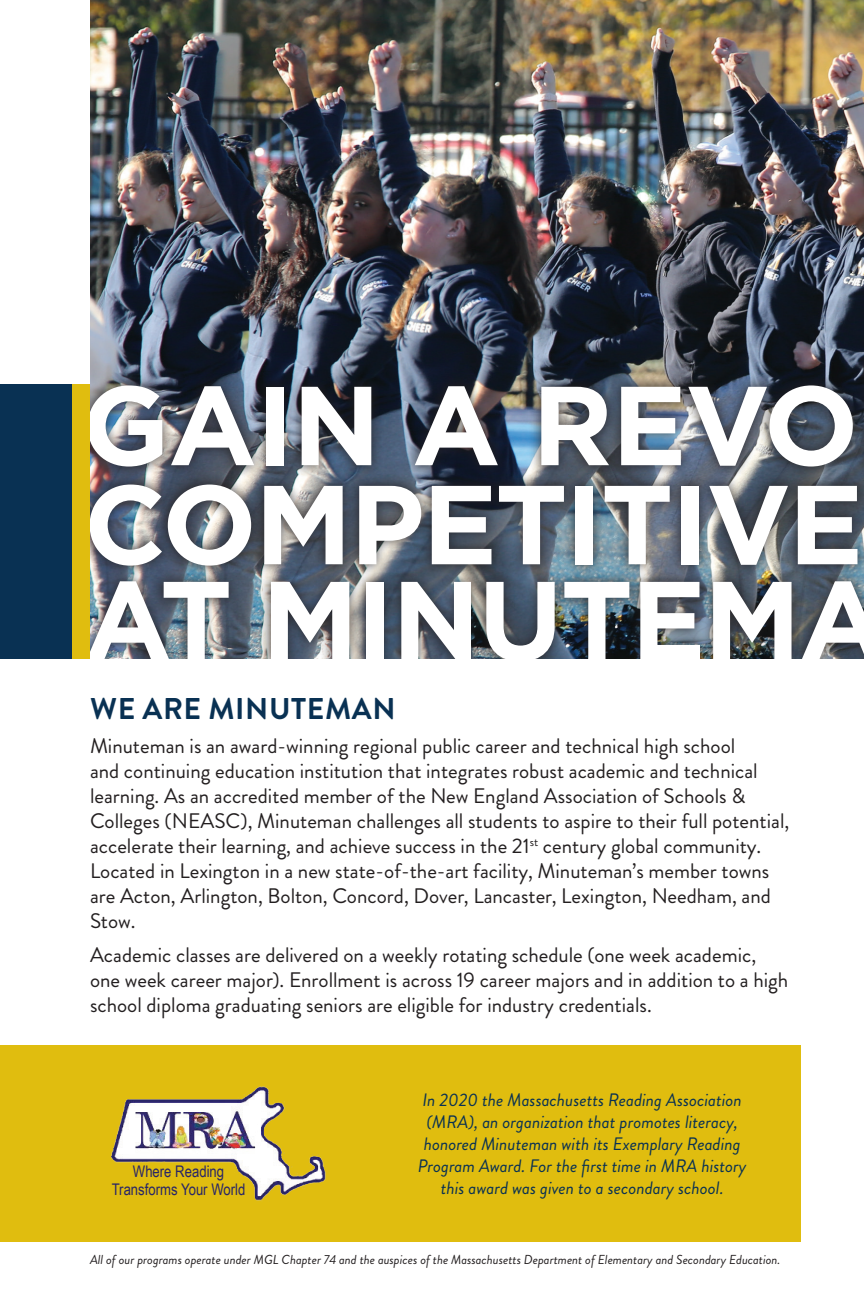
<style>
.page{position:relative;width:864px;height:1296px;background:#fff}
.page>*{position:absolute;margin:0;border:0;box-sizing:border-box;transform-origin:0 0}
.t1{font:700 112px/96px "Gotham";letter-spacing:-.02em;color:#fff}
.t2{font:700 30px "Brandon Grotesque";letter-spacing:.02em;color:#093153}
.t3{font:21px/25px "Brandon Grotesque";color:#231f20}
.t4{font:italic 18px/22px "Brandon Grotesque";color:#093153;text-align:center}
.t5{font:16px/17.6px "Arial Narrow";color:#282568;text-align:center}
.t6{font:italic 13px "Brandon Grotesque";color:#231f20}
</style>
<div class="page">
<div style="left:0;top:1045px;width:801px;height:197px;background:#e0bd0f"></div>
<img style="left:90px;top:0;width:774px;height:372px">
<div style="left:75px;top:471px;width:789px;height:204px;background:#231f20;opacity:.75"></div>
<div style="left:75px;top:372px;width:789px;height:107px;background:#231f20;opacity:.75"></div>
<div style="left:0;top:384px;width:90px;height:291px;background:#e0bd0f"></div>
<div style="left:0;top:384px;width:72px;height:291px;background:#093153"></div>
<div style="left:0;top:659px;width:864px;height:41px;background:#fff"></div>
<img style="left:111px;top:1086px;width:216px;height:115px">
<p class="t1" style="left:82px;top:377px;width:779px">GAIN A REVO</p>
<p class="t1" style="left:84px;top:476px;width:805px">COMPETITIVE<br>AT MINUTEMA</p>
<p class="t2" style="left:90px;top:688px;width:307px">WE ARE MINUTEMAN</p>
<p class="t3" style="left:90px;top:734px;width:701px">Minuteman is an award-winning regional public career and technical high school<br>and continuing education institution that integrates robust academic and technical learning. As an accredited member of the New England Association of Schools &amp; Colleges (NEASC), Minuteman challenges all students to aspire to their full potential, accelerate their learning, and achieve success in the 21<sup>st</sup> century global community.<br>Located in Lexington in a new state-of-the-art facility, Minuteman’s member towns are Acton, Arlington, Bolton, Concord, Dover, Lancaster, Lexington, Needham, and Stow.</p>
<p class="t3" style="left:90px;top:943px;width:700px">Academic classes are delivered on a weekly rotating schedule (one week academic, one week career major). Enrollment is across 19 career majors and in addition to a high school diploma graduating seniors are eligible for industry credentials.</p>
<p class="t5" style="left:112px;top:1162px;width:135px">Where Reading<br>Transforms Your World</p>
<p class="t4" style="left:418px;top:1089px;width:330px">In 2020 the Massachusetts Reading Association (MRA), an organization that promotes literacy, honored Minuteman with its Exemplary Reading Program Award. For the first time in MRA history this award was given to a secondary school.</p>
<p class="t6" style="left:90px;top:1251px;width:692px">All of our programs operate under MGL Chapter 74 and the auspices of the Massachusetts Department of Elementary and Secondary Education.</p>
</div>
